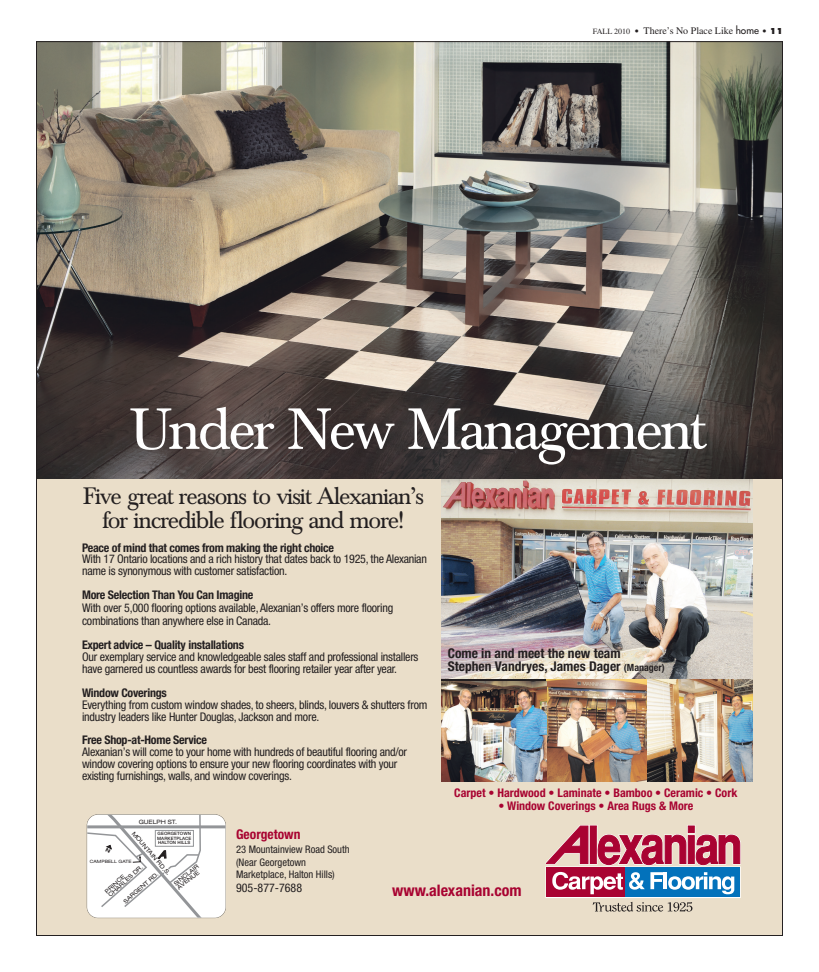
<style>
.page{position:relative;width:819px;height:972px;background:#fff}
.page>*{position:absolute;margin:0;border:0;box-sizing:border-box;transform-origin:0 0}
.t1{font:60.7px "Baskerville";letter-spacing:-.04em;color:#fff}
.t2{font:24.9px/23.9px "Baskerville";letter-spacing:-.04em;color:#231f20;text-align:center}
.t3{font:700 condensed 15.9px "Helvetica Neue";color:#a80331}
.t4{font:700 condensed 13.4px/12.9px "Helvetica Neue";color:#231f20}
.t5{font:700 condensed 13.4px "Helvetica Neue";color:#a80331}
.t6{font:condensed 11.9px/11.9px "Helvetica Neue";letter-spacing:-.02em;color:#231f20}
.t7{font:700 condensed 11.9px "Helvetica Neue";letter-spacing:-.02em;color:#231f20}
.t8{font:700 condensed 11.9px "Helvetica Neue";color:#a80331}
.t9{font:condensed 11.9px "Helvetica Neue";color:#231f20}
.t10{font:condensed 10.4px/12.5px "Helvetica Neue";color:#231f20}
.t11{font:10px "Times";color:#231f20}
.t12{font:expanded 6px/5.1px "Helvetica Neue";color:#231f20}
.t13{font:expanded 5.9px "Helvetica Neue";color:#231f20}
.t14{font:500 4.5px/4.5px "Helvetica Neue";letter-spacing:.02em;color:#231f20;text-align:justify}
.t15{font:expanded 4.5px "Helvetica Neue";color:#231f20}
.s1{font-size:8px}
.s2{font-family:"Futura";font-weight:800;font-size:8px}
.s3{font-family:"Futura"}
.s4{font-size:9.9px}
</style>
<div class="page">
<div style="left:36px;top:470px;width:747px;height:466px;background:#eadec9"></div>
<img style="left:546px;top:678px;width:102px;height:103px">
<div style="left:441px;top:677px;width:105px;height:104px;background:linear-gradient(to right,#231f20,#231f20)"></div>
<img style="left:441px;top:681px;width:105px;height:100px">
<img style="left:648px;top:678px;width:105px;height:103px">
<img style="left:441px;top:478px;width:312px;height:200px">
<img style="left:38px;top:43px;width:743px;height:435px">
<div style="left:545px;top:866px;width:81px;height:32px;border:2px solid #fff"></div>
<div style="left:624px;top:866px;width:117px;height:32px;border:2px solid #fff"></div>
<div style="left:547px;top:867px;width:78px;height:30px;background:#a90332"></div>
<div style="left:625px;top:867px;width:115px;height:30px;background:#0372bb"></div>
<svg style="left:545px;top:825px;width:196px;height:69px"></svg>
<svg style="left:593px;top:902px;width:99px;height:10px"></svg>
<svg style="left:87px;top:814px;width:139px;height:104px;background:#f2f2f2"></svg>
<p class="t11" style="left:593px;top:27px;width:192px"><span class="s1">FALL 2010</span> <span class="s2">•</span> There’s No Place Like <span class="s3">home</span> <span class="s2">• 11</span></p>
<h1 class="t1" style="left:130px;top:407px;width:577px">Under New Management</h1>
<h2 class="t2" style="left:83px;top:486px;width:343px">Five great reasons to visit Alexanian’s for incredible flooring and more!</h2>
<p class="t7" style="left:82px;top:543px;width:254px">Peace of mind that comes from making the right choice</p>
<p class="t6" style="left:82px;top:554px;width:346px">With 17 Ontario locations and a rich history that dates back to 1925, the Alexanian name is synonymous with customer satisfaction.</p>
<p class="t7" style="left:82px;top:591px;width:173px">More Selection Than You Can Imagine</p>
<p class="t6" style="left:82px;top:603px;width:313px;line-height:12.9px">With over 5,000 flooring options available, Alexanian’s offers more flooring combinations than anywhere else in Canada.</p>
<p class="t7" style="left:82px;top:640px;width:163px">Expert advice – Quality installations</p>
<p class="t6" style="left:82px;top:652px;width:338px">Our exemplary service and knowledgeable sales staff and professional installers have garnered us countless awards for best flooring retailer year after year.</p>
<p class="t7" style="left:82px;top:688px;width:86px">Window Coverings</p>
<p class="t6" style="left:82px;top:699px;width:347px">Everything from custom window shades, to sheers, blinds, louvers &amp; shutters from industry leaders like Hunter Douglas, Jackson and more.</p>
<p class="t7" style="left:82px;top:736px;width:127px">Free Shop-at-Home Service</p>
<p class="t6" style="left:82px;top:747px;width:327px">Alexanian’s will come to your home with hundreds of beautiful flooring and/or window covering options to ensure your new flooring coordinates with your existing furnishings, walls, and window coverings.</p>
<p class="t4" style="left:448px;top:648px;width:219px">Come in and meet the new team<br>Stephen Vandryes, James Dager <span class="s4">(Manager)</span></p>
<p class="t13" style="left:139px;top:820px;width:40px">GUELPH ST.</p>
<p class="t12" style="left:134px;top:831px;width:57px;rotate:49deg">MOUNTAIN RD. S.</p>
<p class="t14" style="left:157px;top:832px;width:36px">GEORGETOWN MARKETPLACE HALTON HILLS</p>
<p class="t15" style="left:90px;top:860px;width:43px">CAMPBELL GATE</p>
<p class="t12" style="left:104px;top:891px;width:46px;rotate:-42deg">PRINCE<br>CHARLES DR.</p>
<p class="t12" style="left:173px;top:883px;width:32px;rotate:-39deg">SINCLAIR<br>AVENUE</p>
<p class="t12" style="left:123px;top:901px;width:45px;rotate:-41deg">SARGENT RD.</p>
<p class="t5" style="left:236px;top:830px;width:66px">Georgetown</p>
<p class="t10" style="left:236px;top:844px;width:115px">23 Mountainview Road South (Near Georgetown<br>Marketplace, Halton Hills)</p>
<p class="t9" style="left:236px;top:883px;width:67px">905-877-7688</p>
<p class="t8" style="left:454px;top:789px;width:285px">Carpet • Hardwood • Laminate • Bamboo • Ceramic • Cork</p>
<p class="t8" style="left:498px;top:801px;width:196px">• Window Coverings • Area Rugs &amp; More</p>
<h3 class="t3" style="left:392px;top:884px;width:131px">www.alexanian.com</h3>
</div>
